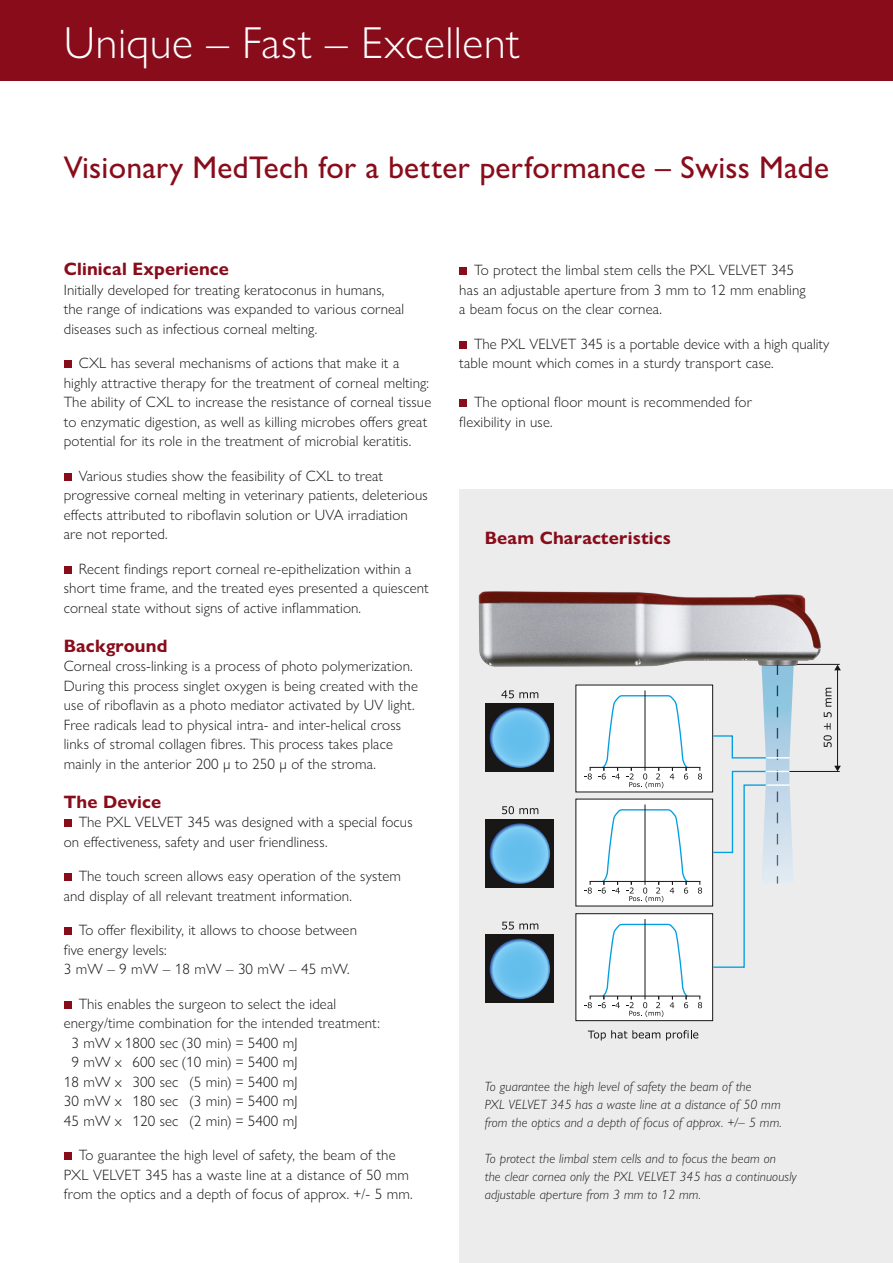
<style>
.page{position:relative;width:893px;height:1263px;background:#fff}
.page>*{position:absolute;margin:0;border:0;box-sizing:border-box;transform-origin:0 0}
.t1{font:300 45px "Gill Sans Nova";letter-spacing:.01em;color:#fff}
.t2{font:500 31.5px "Gill Sans Nova";letter-spacing:.01em;color:#890c1b}
.t3{font:700 18px "Gill Sans Nova";letter-spacing:.01em;color:#890c1b}
.t4{font:300 15px/19.5px "Gill Sans Nova";letter-spacing:.01em;color:#181716}
.t5{font:italic 300 13.5px/18px "Gill Sans Nova";letter-spacing:.01em;color:#181716}
</style>
<div class="page">
<div style="left:459px;top:490px;width:434px;height:773px;background:#ececec"></div>
<div style="left:0;top:0;width:893px;height:81px;background:#890c1b"></div>
<div style="left:64px;top:360px;width:7px;height:8px;background:#890c1b"></div>
<div style="left:64px;top:473px;width:7px;height:8px;background:#890c1b"></div>
<div style="left:64px;top:566px;width:7px;height:8px;background:#890c1b"></div>
<div style="left:64px;top:819px;width:7px;height:8px;background:#890c1b"></div>
<div style="left:64px;top:873px;width:7px;height:8px;background:#890c1b"></div>
<div style="left:64px;top:927px;width:7px;height:8px;background:#890c1b"></div>
<div style="left:64px;top:1001px;width:7px;height:8px;background:#890c1b"></div>
<div style="left:64px;top:1152px;width:7px;height:8px;background:#890c1b"></div>
<div style="left:485px;top:934px;width:69px;height:69px;background:#181716"></div>
<svg style="left:490px;top:939px;width:60px;height:60px;background:#6bbce9"></svg>
<svg style="left:502px;top:922px;width:36px;height:7px"></svg>
<svg style="left:823px;top:723px;width:9px;height:24px"></svg>
<svg style="left:824px;top:688px;width:8px;height:29px"></svg>
<div style="left:576px;top:685px;width:137px;height:107px;background:#fff"></div>
<hr style="left:590px;top:767px;width:110px;height:1px;background:#181716">
<hr style="left:645px;top:690px;width:1px;height:81px;background:#181716">
<svg style="left:584px;top:767px;width:8px;height:12px"></svg>
<svg style="left:698px;top:767px;width:4px;height:12px"></svg>
<svg style="left:598px;top:694px;width:91px;height:94px"></svg>
<div style="left:576px;top:799px;width:137px;height:107px;background:#fff"></div>
<hr style="left:590px;top:881px;width:110px;height:1px;background:#181716">
<hr style="left:645px;top:804px;width:1px;height:81px;background:#181716">
<svg style="left:584px;top:881px;width:8px;height:13px"></svg>
<svg style="left:698px;top:881px;width:4px;height:13px"></svg>
<svg style="left:598px;top:808px;width:91px;height:94px"></svg>
<div style="left:576px;top:914px;width:137px;height:107px;background:#fff"></div>
<div style="left:576px;top:913px;width:137px;height:108px;border:1px solid #181716"></div>
<hr style="left:590px;top:996px;width:110px;height:1px;background:#181716">
<hr style="left:645px;top:919px;width:1px;height:80px;background:#181716">
<svg style="left:584px;top:996px;width:8px;height:12px"></svg>
<svg style="left:698px;top:996px;width:4px;height:12px"></svg>
<svg style="left:598px;top:923px;width:91px;height:94px"></svg>
<svg style="left:712px;top:676px;width:82px;height:292px"></svg>
<hr style="left:789px;top:771px;width:51px;height:1px;background:#181716">
<hr style="left:793px;top:664px;width:47px;height:1px;background:#181716">
<hr style="left:837px;top:669px;width:1px;height:98px;background:#181716">
<svg style="left:834px;top:766px;width:7px;height:5px"></svg>
<svg style="left:834px;top:665px;width:7px;height:5px"></svg>
<div style="left:485px;top:703px;width:69px;height:69px;background:#181716"></div>
<svg style="left:490px;top:707px;width:60px;height:61px;background:#6ab9e6"></svg>
<svg style="left:501px;top:690px;width:37px;height:8px"></svg>
<div style="left:485px;top:819px;width:69px;height:69px;background:#181716"></div>
<svg style="left:502px;top:806px;width:36px;height:8px"></svg>
<svg style="left:588px;top:1030px;width:72px;height:10px"></svg>
<svg style="left:666px;top:1030px;width:32px;height:10px"></svg>
<svg style="left:490px;top:823px;width:60px;height:61px;background:#6ab9e6"></svg>
<img style="left:478px;top:591px;width:347px;height:85px">
<div style="left:459px;top:268px;width:8px;height:7px;background:#890c1b"></div>
<div style="left:459px;top:341px;width:8px;height:8px;background:#890c1b"></div>
<div style="left:459px;top:400px;width:8px;height:7px;background:#890c1b"></div>
<h1 class="t1" style="left:64px;top:16px;width:457px">Unique – Fast – Excellent</h1>
<h2 class="t2" style="left:64px;top:148px;width:767px">Visionary MedTech for a better performance – Swiss Made</h2>
<p class="t3" style="left:64px;top:258px;width:167px">Clinical Experience</p>
<p class="t4" style="left:64px;top:280px;width:342px">Initially developed for treating keratoconus in humans, the range of indications was expanded to various corneal diseases such as infectious corneal melting.</p>
<p class="t4" style="left:64px;top:353px;width:369px;text-indent:15px">CXL has several mechanisms of actions that make it a highly attractive therapy for the treatment of corneal melting:<br>The ability of CXL to increase the resistance of corneal tissue to enzymatic digestion, as well as killing microbes offers great potential for its role in the treatment of microbial keratitis.</p>
<p class="t4" style="left:64px;top:466px;width:365px;text-indent:15px">Various studies show the feasibility of CXL to treat progressive corneal melting in veterinary patients, deleterious effects attributed to riboflavin solution or UVA irradiation are not reported.</p>
<p class="t4" style="left:64px;top:559px;width:366px;text-indent:15px">Recent findings report corneal re-epithelization within a short time frame, and the treated eyes presented a quiescent corneal state without signs of active inflammation.</p>
<p class="t3" style="left:64px;top:634px;width:105px">Background</p>
<p class="t4" style="left:64px;top:656px;width:356px">Corneal cross-linking is a process of photo polymerization.<br>During this process singlet oxygen is being created with the use of riboflavin as a photo mediator activated by UV light.<br>Free radicals lead to physical intra- and inter-helical cross links of stromal collagen fibres. This process takes place mainly in the anterior 200 μ to 250 μ of the stroma.</p>
<p class="t3" style="left:64px;top:790px;width:99px">The Device</p>
<p class="t4" style="left:64px;top:812px;width:350px;text-indent:15px">The PXL VELVET 345 was designed with a special focus on effectiveness, safety and user friendliness.</p>
<p class="t4" style="left:64px;top:866px;width:339px;text-indent:15px">The touch screen allows easy operation of the system and display of all relevant treatment information.</p>
<p class="t4" style="left:64px;top:920px;width:295px;text-indent:15px">To offer flexibility, it allows to choose between five energy levels:<br>3 mW – 9 mW – 18 mW – 30 mW – 45 mW.</p>
<p class="t4" style="left:79px;top:994px;width:259px">This enables the surgeon to select the ideal</p>
<p class="t4" style="left:64px;top:1013px;width:318px">energy/time combination for the intended treatment:</p>
<p class="t4" style="left:71px;top:1033px;width:228px">3 mW x 1800 sec (30 min) = 5400 mJ</p>
<p class="t4" style="left:71px;top:1052px;width:228px">9 mW x 600 sec (10 min) = 5400 mJ</p>
<p class="t4" style="left:64px;top:1072px;width:235px">18 mW x 300 sec (5 min) = 5400 mJ</p>
<p class="t4" style="left:64px;top:1091px;width:235px">30 mW x 180 sec (3 min) = 5400 mJ</p>
<p class="t4" style="left:64px;top:1111px;width:235px">45 mW x 120 sec (2 min) = 5400 mJ</p>
<p class="t4" style="left:64px;top:1145px;width:350px;text-align:center">To guarantee the high level of safety, the beam of the<br>PXL VELVET 345 has a waste line at a distance of 50 mm from the optics and a depth of focus of approx. +/- 5 mm.</p>
<p class="t4" style="left:459px;top:260px;width:348px;text-indent:15px">To protect the limbal stem cells the PXL VELVET 345 has an adjustable aperture from 3 mm to 12 mm enabling a beam focus on the clear cornea.</p>
<p class="t4" style="left:459px;top:334px;width:372px;text-indent:15px">The PXL VELVET 345 is a portable device with a high quality table mount which comes in a sturdy transport case.</p>
<p class="t4" style="left:459px;top:392px;width:294px;text-indent:15px">The optional floor mount is recommended for flexibility in use.</p>
<p class="t3" style="left:485px;top:526px;width:188px">Beam Characteristics</p>
<p class="t5" style="left:485px;top:1077px;width:299px">To guarantee the high level of safety the beam of the<br>PXL VELVET 345 has a waste line at a distance of 50 mm from the optics and a depth of focus of approx. +/– 5 mm.</p>
<p class="t5" style="left:485px;top:1149px;width:313px">To protect the limbal stem cells and to focus the beam on<br>the clear cornea only the PXL VELVET 345 has a continuously adjustable aperture from 3 mm to 12 mm.</p>
</div>
